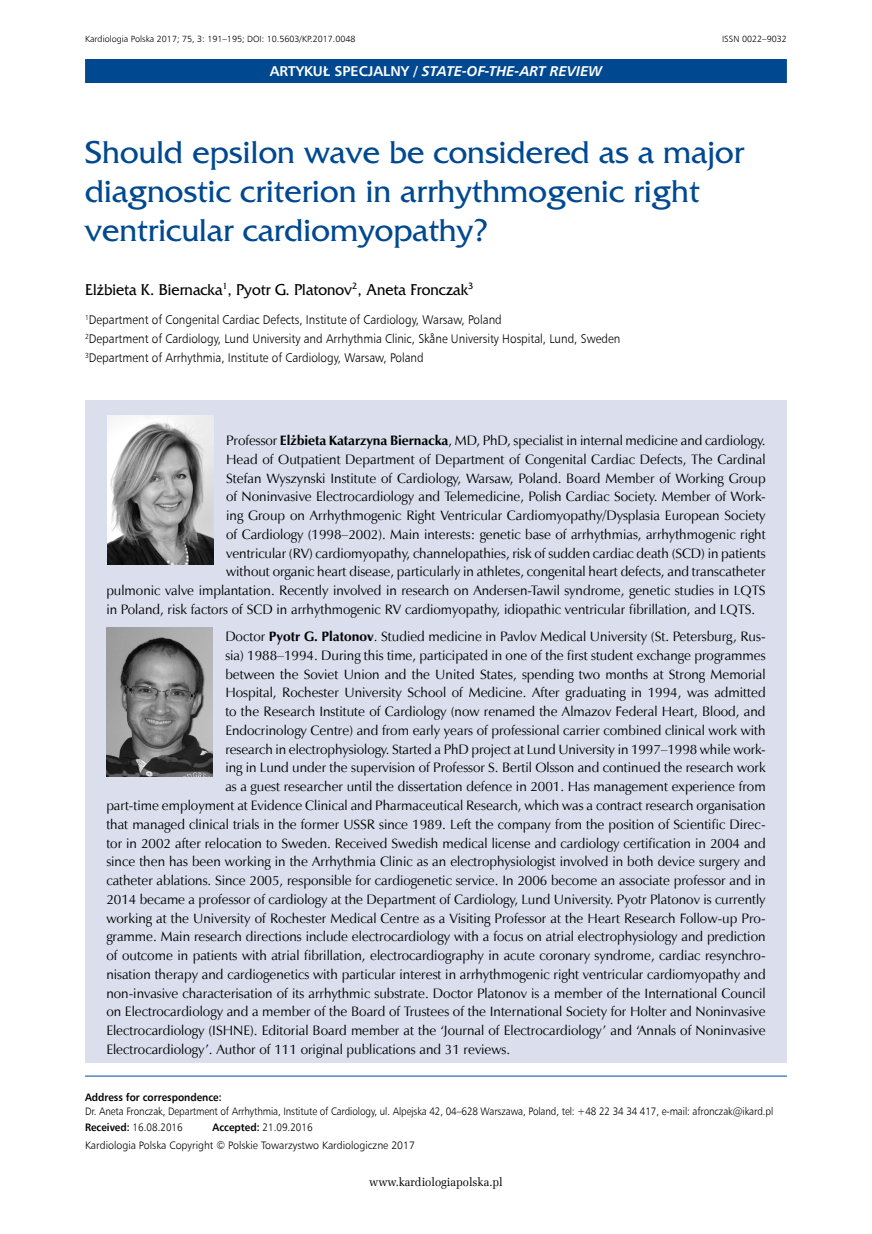
<style>
.page{position:relative;width:872px;height:1234px;background:#fff}
.page>*{position:absolute;margin:0;border:0;box-sizing:border-box;transform-origin:0 0}
._01_Tytul_pierwszy{font:33px/39px "France";color:#004990}
._03_Autor{font:16.5px "France";color:#000;scale:.94 1}
.t1{font:italic 700 14.25px "Humnst 777 EU";color:#fff}
.autor_ramka{font:13.65px "Zapf Humnst EU";color:#000}
._04_Praca{font:12.6px "Humnst 777 Lt EU";color:#000;scale:.93 1}
.t2{font:12px "Zapf Ellipt EU";color:#000;scale:.95 1}
._05_Adres_do_korespo{font:10.8px/14.2px "Humnst 777 Lt EU";letter-spacing:-.01em;color:#000;scale:.92 1}
._05_Adres_do_korespo-2{font:10.8px "Humnst 777 Lt EU";letter-spacing:-.01em;color:#000}
._30_Pagina_nad_paski{font:9px "Humnst 777 Lt EU";color:#000}
.s1{font-style:normal}
.s2{font-weight:700}
.s3{font-family:"Humnst 777 EU";font-weight:700}
</style>
<div class="page">
<div style="left:85px;top:59px;width:702px;height:24px;background:#004990"></div>
<div style="left:85px;top:400px;width:702px;height:662px;background:#dbdeed"></div>
<hr style="left:85px;top:1075px;width:702px;height:1px;background:#004990">
<img style="left:107px;top:416px;width:106px;height:148px">
<img style="left:106px;top:627px;width:106px;height:149px">
<p class="_30_Pagina_nad_paski" style="left:85px;top:33px;width:272px">Kardiologia Polska 2017; 75, 3: 191–195; DOI: 10.5603/KP.2017.0048</p>
<p class="_30_Pagina_nad_paski" style="left:722px;top:33px;width:66px">ISSN 0022–9032</p>
<p class="t1" style="left:270px;top:62px;width:334px"><span class="s1">ARTYKUŁ SPECJALNY /</span> STATE-OF-THE-ART REVIEW</p>
<p class="_01_Tytul_pierwszy" style="left:85px;top:133px;width:661px">Should epsilon wave be considered as a major diagnostic criterion in arrhythmogenic right ventricular cardiomyopathy?</p>
<p class="_03_Autor" style="left:85px;top:280px;width:414px">Elżbieta K. Biernacka<sup>1</sup>, Pyotr G. Platonov<sup>2</sup>, Aneta Fronczak<sup>3</sup></p>
<p class="_04_Praca" style="left:85px;top:312px;width:449px"><sup>1</sup>Department of Congenital Cardiac Defects, Institute of Cardiology, Warsaw, Poland</p>
<p class="_04_Praca" style="left:85px;top:331px;width:577px"><sup>2</sup>Department of Cardiology, Lund University and Arrhythmia Clinic, Skåne University Hospital, Lund, Sweden</p>
<p class="_04_Praca" style="left:85px;top:350px;width:366px"><sup>3</sup>Department of Arrhythmia, Institute of Cardiology, Warsaw, Poland</p>
<p class="autor_ramka" style="left:226px;top:432px;width:541px">Professor <span class="s2">Elżbieta Katarzyna Biernacka</span>, MD, PhD, specialist in internal medicine and cardiology.</p>
<p class="autor_ramka" style="left:226px;top:450px;width:541px">Head of Outpatient Department of Department of Congenital Cardiac Defects, The Cardinal</p>
<p class="autor_ramka" style="left:226px;top:469px;width:541px">Stefan Wyszynski Institute of Cardiology, Warsaw, Poland. Board Member of Working Group</p>
<p class="autor_ramka" style="left:226px;top:488px;width:541px">of Noninvasive Electrocardiology and Telemedicine, Polish Cardiac Society. Member of Work-</p>
<p class="autor_ramka" style="left:226px;top:507px;width:541px">ing Group on Arrhythmogenic Right Ventricular Cardiomyopathy/Dysplasia European Society</p>
<p class="autor_ramka" style="left:226px;top:525px;width:541px">of Cardiology (1998–2002). Main interests: genetic base of arrhythmias, arrhythmogenic right</p>
<p class="autor_ramka" style="left:226px;top:544px;width:541px">ventricular (RV) cardiomyopathy, channelopathies, risk of sudden cardiac death (SCD) in patients</p>
<p class="autor_ramka" style="left:226px;top:563px;width:541px">without organic heart disease, particularly in athletes, congenital heart defects, and transcatheter</p>
<p class="autor_ramka" style="left:106px;top:582px;width:661px">pulmonic valve implantation. Recently involved in research on Andersen-Tawil syndrome, genetic studies in LQTS</p>
<p class="autor_ramka" style="left:106px;top:600px;width:650px">in Poland, risk factors of SCD in arrhythmogenic RV cardiomyopathy, idiopathic ventricular fibrillation, and LQTS.</p>
<p class="autor_ramka" style="left:225px;top:628px;width:542px">Doctor <span class="s2">Pyotr G. Platonov</span>. Studied medicine in Pavlov Medical University (St. Petersburg, Rus-</p>
<p class="autor_ramka" style="left:225px;top:646px;width:542px">sia) 1988–1994. During this time, participated in one of the first student exchange programmes</p>
<p class="autor_ramka" style="left:225px;top:665px;width:542px">between the Soviet Union and the United States, spending two months at Strong Memorial</p>
<p class="autor_ramka" style="left:225px;top:684px;width:542px">Hospital, Rochester University School of Medicine. After graduating in 1994, was admitted</p>
<p class="autor_ramka" style="left:225px;top:703px;width:542px">to the Research Institute of Cardiology (now renamed the Almazov Federal Heart, Blood, and</p>
<p class="autor_ramka" style="left:225px;top:721px;width:542px">Endocrinology Centre) and from early years of professional carrier combined clinical work with</p>
<p class="autor_ramka" style="left:225px;top:740px;width:542px">research in electrophysiology. Started a PhD project at Lund University in 1997–1998 while work-</p>
<p class="autor_ramka" style="left:225px;top:759px;width:542px">ing in Lund under the supervision of Professor S. Bertil Olsson and continued the research work</p>
<p class="autor_ramka" style="left:225px;top:778px;width:542px">as a guest researcher until the dissertation defence in 2001. Has management experience from</p>
<p class="autor_ramka" style="left:106px;top:796px;width:661px">part-time employment at Evidence Clinical and Pharmaceutical Research, which was a contract research organisation</p>
<p class="autor_ramka" style="left:106px;top:815px;width:661px">that managed clinical trials in the former USSR since 1989. Left the company from the position of Scientific Direc-</p>
<p class="autor_ramka" style="left:106px;top:834px;width:661px">tor in 2002 after relocation to Sweden. Received Swedish medical license and cardiology certification in 2004 and</p>
<p class="autor_ramka" style="left:106px;top:853px;width:661px">since then has been working in the Arrhythmia Clinic as an electrophysiologist involved in both device surgery and</p>
<p class="autor_ramka" style="left:106px;top:871px;width:661px">catheter ablations. Since 2005, responsible for cardiogenetic service. In 2006 become an associate professor and in</p>
<p class="autor_ramka" style="left:106px;top:890px;width:661px">2014 became a professor of cardiology at the Department of Cardiology, Lund University. Pyotr Platonov is currently</p>
<p class="autor_ramka" style="left:106px;top:909px;width:661px">working at the University of Rochester Medical Centre as a Visiting Professor at the Heart Research Follow-up Pro-</p>
<p class="autor_ramka" style="left:106px;top:928px;width:661px">gramme. Main research directions include electrocardiology with a focus on atrial electrophysiology and prediction</p>
<p class="autor_ramka" style="left:106px;top:946px;width:661px">of outcome in patients with atrial fibrillation, electrocardiography in acute coronary syndrome, cardiac resynchro-</p>
<p class="autor_ramka" style="left:106px;top:965px;width:661px">nisation therapy and cardiogenetics with particular interest in arrhythmogenic right ventricular cardiomyopathy and</p>
<p class="autor_ramka" style="left:106px;top:984px;width:661px">non-invasive characterisation of its arrhythmic substrate. Doctor Platonov is a member of the International Council</p>
<p class="autor_ramka" style="left:106px;top:1003px;width:661px">on Electrocardiology and a member of the Board of Trustees of the International Society for Holter and Noninvasive</p>
<p class="autor_ramka" style="left:106px;top:1021px;width:661px">Electrocardiology (ISHNE). Editorial Board member at the ‘Journal of Electrocardiology’ and ‘Annals of Noninvasive</p>
<p class="autor_ramka" style="left:106px;top:1040px;width:405px">Electrocardiology’. Author of 111 original publications and 31 reviews.</p>
<p class="_05_Adres_do_korespo" style="left:85px;top:1089px;width:749px"><span class="s3">Address for correspondence:<br></span>Dr. Aneta Fronczak, Department of Arrhythmia, Institute of Cardiology, ul. Alpejska 42, 04–628 Warszawa, Poland, tel: +48 22 34 34 417, e-mail: afronczak@ikard.pl</p>
<p class="_05_Adres_do_korespo" style="left:85px;top:1119px;width:108px"><span class="s3">Received:</span> 16.08.2016</p>
<p class="_05_Adres_do_korespo" style="left:213px;top:1119px;width:110px"><span class="s3">Accepted:</span> 21.09.2016</p>
<p class="_05_Adres_do_korespo-2" style="left:85px;top:1138px;width:331px">Kardiologia Polska Copyright © Polskie Towarzystwo Kardiologiczne 2017</p>
<p class="t2" style="left:369px;top:1174px;width:142px">www.kardiologiapolska.pl</p>
</div>
